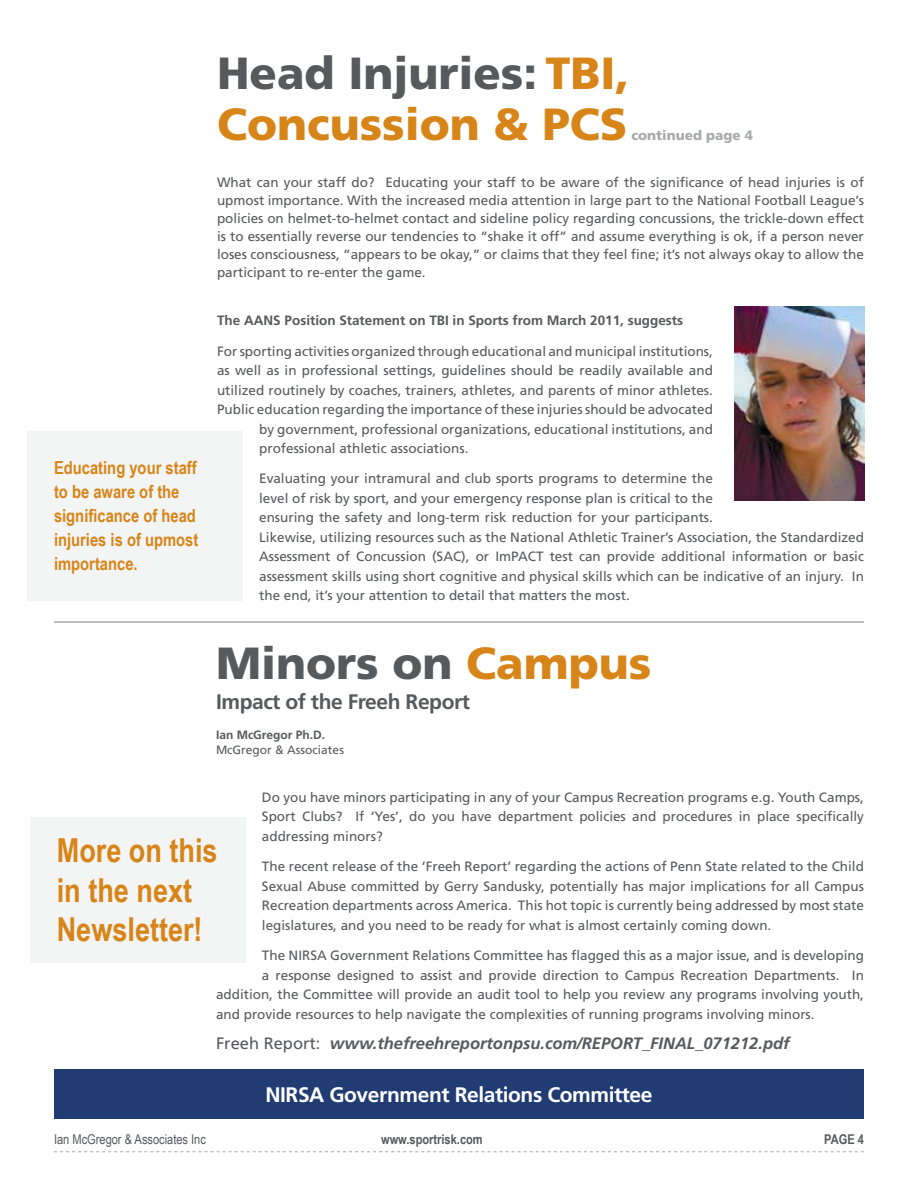
<style>
.page{position:relative;width:918px;height:1188px;background:#fff}
.page>*{position:absolute;margin:0;border:0;box-sizing:border-box;transform-origin:0 0}
.t1{font:900 45px/51px "Frutiger";color:#d78518}
.t2{font:900 45px "Frutiger";color:#58595b}
.t3{font:700 33px/39.6px "Arial Narrow";color:#d78518}
.t4{font:700 21px "Frutiger";letter-spacing:-.02em;color:#fff}
.t5{font:700 21px "Frutiger";letter-spacing:-.02em;color:#58595b}
.t6{font:700 18px/24px "Arial Narrow";color:#d78518}
.t7{font:italic 700 16.5px "Frutiger";color:#58595b}
.t8{font:13.5px/19.5px "Frutiger";color:#58595b;text-align:justify}
.t9{font:700 13.5px "Frutiger";color:#58595b}
.t10{font:13.5px "Arial Narrow";color:#58595b}
.t11{font:700 13.5px "Arial Narrow";color:#58595b}
.t12{font:900 13.5px "Frutiger";color:#a7a9ac}
.t13{font:12px "Frutiger";color:#58595b}
.t14{font:700 12px "Frutiger";color:#58595b}
.s1{color:#58595b}
.s2{color:#d78518}
.s3{font-weight:400;font-style:normal}
</style>
<div class="page">
<svg style="left:54px;top:1151px;width:810px;height:1px"></svg>
<img style="left:735px;top:306px;width:129px;height:195px">
<div style="left:27px;top:431px;width:216px;height:169px;background:#f3f4f4"></div>
<div style="left:30px;top:817px;width:216px;height:146px;background:#f3f4f4"></div>
<hr style="left:54px;top:621px;width:810px;height:2px;background:#a7a9ac">
<div style="left:54px;top:1069px;width:810px;height:49px;background:#203c73"></div>
<h3 class="t6" style="left:54px;top:455px;width:146px">Educating your staff to be aware of the significance of head injuries is of upmost importance.</h3>
<h1 class="t1" style="left:217px;top:47px;width:414px"><span class="s1">Head Injuries:</span> TBI,<br>Concussion &amp; PCS</h1>
<p class="t12" style="left:632px;top:127px;width:123px">continued page 4</p>
<p class="t8" style="left:217px;top:173px;width:648px;line-height:18px">What can your staff do? Educating your staff to be aware of the significance of head injuries is of upmost importance. With the increased media attention in large part to the National Football League’s policies on helmet-to-helmet contact and sideline policy regarding concussions, the trickle-down effect is to essentially reverse our tendencies to “shake it off” and assume everything is ok, if a person never loses consciousness, “appears to be okay,” or claims that they feel fine; it’s not always okay to allow the participant to re-enter the game.</p>
<p class="t9" style="left:217px;top:313px;width:468px">The AANS Position Statement on TBI in Sports from March 2011, suggests</p>
<p class="t8" style="left:217px;top:341px;width:497px">For sporting activities organized through educational and municipal institutions,</p>
<p class="t8" style="left:217px;top:361px;width:497px">as well as in professional settings, guidelines should be readily available and</p>
<p class="t8" style="left:217px;top:380px;width:497px">utilized routinely by coaches, trainers, athletes, and parents of minor athletes.</p>
<p class="t8" style="left:217px;top:400px;width:497px">Public education regarding the importance of these injuries should be advocated</p>
<p class="t8" style="left:259px;top:419px;width:455px">by government, professional organizations, educational institutions, and</p>
<p class="t8" style="left:259px;top:439px;width:211px">professional athletic associations.</p>
<p class="t8" style="left:259px;top:469px;width:606px;text-align:left">Evaluating your intramural and club sports programs to determine the<br>level of risk by sport, and your emergency response plan is critical to the<br>ensuring the safety and long-term risk reduction for your participants.<br>Likewise, utilizing resources such as the National Athletic Trainer’s Association, the Standardized Assessment of Concussion (SAC), or ImPACT test can provide additional information or basic assessment skills using short cognitive and physical skills which can be indicative of an injury. In the end, it’s your attention to detail that matters the most.</p>
<h1 class="t2" style="left:216px;top:636px;width:437px">Minors on <span class="s2">Campus</span></h1>
<h3 class="t5" style="left:216px;top:689px;width:256px">Impact of the Freeh Report</h3>
<p class="t14" style="left:216px;top:728px;width:111px">Ian McGregor Ph.D.</p>
<p class="t13" style="left:216px;top:742px;width:130px">McGregor &amp; Associates</p>
<p class="t8" style="left:262px;top:787px;width:604px">Do you have minors participating in any of your Campus Recreation programs e.g. Youth Camps, Sport Clubs? If ‘Yes’, do you have department policies and procedures in place specifically addressing minors?</p>
<p class="t8" style="left:262px;top:857px;width:604px">The recent release of the ‘Freeh Report’ regarding the actions of Penn State related to the Child Sexual Abuse committed by Gerry Sandusky, potentially has major implications for all Campus Recreation departments across America. This hot topic is currently being addressed by most state legislatures, and you need to be ready for what is almost certainly coming down.</p>
<p class="t8" style="left:262px;top:945px;width:604px">The NIRSA Government Relations Committee has flagged this as a major issue, and is developing</p>
<p class="t8" style="left:262px;top:965px;width:603px">a response designed to assist and provide direction to Campus Recreation Departments. In</p>
<p class="t8" style="left:216px;top:984px;width:650px">addition, the Committee will provide an audit tool to help you review any programs involving youth,</p>
<p class="t8" style="left:216px;top:1004px;width:600px">and provide resources to help navigate the complexities of running programs involving minors.</p>
<p class="t7" style="left:216px;top:1033px;width:575px"><span class="s3">Freeh Report:</span> www.thefreehreportonpsu.com/REPORT_FINAL_071212.pdf</p>
<h2 class="t3" style="left:57px;top:829px;width:162px">More on this in the next<br>Newsletter!</h2>
<h3 class="t4" style="left:265px;top:1082px;width:389px">NIRSA Government Relations Committee</h3>
<p class="t10" style="left:54px;top:1129px;width:153px">Ian McGregor &amp; Associates Inc</p>
<p class="t11" style="left:381px;top:1129px;width:103px">www.sportrisk.com</p>
<p class="t11" style="left:824px;top:1129px;width:41px">PAGE 4</p>
</div>
